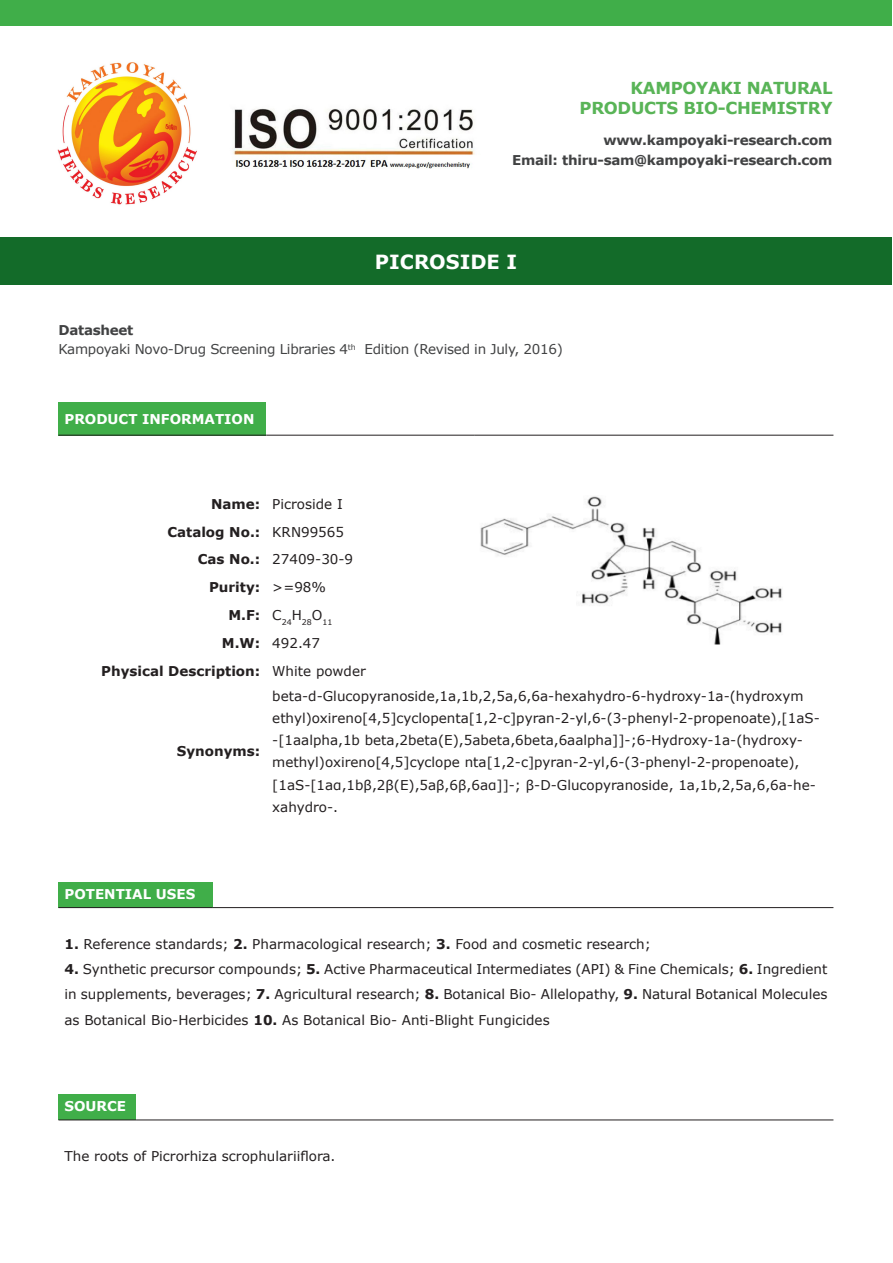
<style>
.page{position:relative;width:893px;height:1263px;background:#fff}
.page>*{position:absolute;margin:0;border:0;box-sizing:border-box;transform-origin:0 0}
.t1{font:700 19.5px "Verdana";color:#fff}
.t2{font:700 16.5px "Verdana";letter-spacing:-.02em;color:#59b457}
.t3{font:13.5px/22.2px "Verdana";color:#231f20}
.t4{font:700 13.5px "Verdana";letter-spacing:-.02em;color:#414243}
.t5{font:700 13.5px "Verdana";color:#231f20}
.t6{font:13.5px "Verdana";letter-spacing:-.02em;color:#414243}
.t7{font:700 13.5px "Verdana";color:#fff}
.t8{font:7.8px "Verdana";color:#231f20}
.s1{font-weight:700}
</style>
<div class="page">
<img style="left:232px;top:108px;width:243px;height:61px">
<img style="left:57px;top:62px;width:140px;height:143px">
<div style="left:1px;top:0;width:891px;height:26px;background:#40ae49"></div>
<div style="left:1px;top:238px;width:891px;height:47px;background:#136b29"></div>
<div style="left:58px;top:402px;width:208px;height:33px;background:#40ae49"></div>
<hr style="left:58px;top:435px;width:208px;height:1px;background:#231f20">
<hr style="left:266px;top:435px;width:209px;height:1px;background:#231f20">
<hr style="left:475px;top:435px;width:358px;height:1px;background:#231f20">
<img style="left:480px;top:496px;width:302px;height:149px">
<div style="left:58px;top:882px;width:155px;height:25px;background:#40ae49"></div>
<hr style="left:58px;top:907px;width:155px;height:1px;background:#231f20">
<hr style="left:213px;top:907px;width:620px;height:1px;background:#231f20">
<div style="left:58px;top:1095px;width:78px;height:25px;background:#40ae49"></div>
<hr style="left:58px;top:1120px;width:78px;height:1px;background:#231f20">
<hr style="left:136px;top:1120px;width:697px;height:1px;background:#231f20">
<p class="t2" style="left:631px;top:78px;width:203px">KAMPOYAKI NATURAL</p>
<p class="t2" style="left:580px;top:97px;width:254px">PRODUCTS BIO-CHEMISTRY</p>
<p class="t4" style="left:603px;top:132px;width:231px">www.kampoyaki-research.com</p>
<p class="t4" style="left:512px;top:151px;width:322px">Email: thiru-sam@kampoyaki-research.com</p>
<p class="t1" style="left:375px;top:249px;width:144px">PICROSIDE I</p>
<p class="t4" style="left:58px;top:321px;width:76px">Datasheet</p>
<p class="t6" style="left:58px;top:341px;width:506px">Kampoyaki Novo-Drug Screening Libraries 4<sup>th</sup> Edition (Revised in July, 2016)</p>
<p class="t7" style="left:64px;top:410px;width:192px">PRODUCT INFORMATION</p>
<p class="t5" style="left:211px;top:495px;width:51px">Name:</p>
<p class="t3" style="left:272px;top:493px;width:72px">Picroside I</p>
<p class="t5" style="left:167px;top:523px;width:94px">Catalog No.:</p>
<p class="t3" style="left:272px;top:521px;width:73px">KRN99565</p>
<p class="t5" style="left:198px;top:551px;width:64px">Cas No.:</p>
<p class="t3" style="left:272px;top:549px;width:82px">27409-30-9</p>
<p class="t5" style="left:209px;top:578px;width:53px">Purity:</p>
<p class="t3" style="left:272px;top:576px;width:55px">&gt;=98%</p>
<p class="t5" style="left:228px;top:606px;width:33px">M.F:</p>
<p class="t8" style="left:272px;top:617px;width:62px"><sup>C</sup>24<sup>H</sup>28<sup>O</sup>11</p>
<p class="t5" style="left:222px;top:634px;width:40px">M.W:</p>
<p class="t3" style="left:272px;top:632px;width:49px">492.47</p>
<p class="t5" style="left:101px;top:662px;width:161px">Physical Description:</p>
<p class="t3" style="left:272px;top:660px;width:95px">White powder</p>
<p class="t5" style="left:177px;top:742px;width:85px">Synonyms:</p>
<p class="t3" style="left:272px;top:685px;width:549px">beta-d-Glucopyranoside,1a,1b,2,5a,6,6a-hexahydro-6-hydroxy-1a-(hydroxym ethyl)oxireno[4,5]cyclopenta[1,2-c]pyran-2-yl,6-(3-phenyl-2-propenoate),[1aS--[1aalpha,1b beta,2beta(E),5abeta,6beta,6aalpha]]-;6-Hydroxy-1a-(hydroxy&shy;methyl)oxireno[4,5]cyclope nta[1,2-c]pyran-2-yl,6-(3-phenyl-2-propenoate), [1aS-[1aα,1bβ,2β(E),5aβ,6β,6aα]]-; β-D-Glucopyranoside, 1a,1b,2,5a,6,6a-he&shy;xahydro-.</p>
<p class="t7" style="left:64px;top:885px;width:132px">POTENTIAL USES</p>
<p class="t3" style="left:64px;top:933px;width:588px"><span class="s1">1.</span> Reference standards; <span class="s1">2.</span> Pharmacological research; <span class="s1">3.</span> Food and cosmetic research;</p>
<p class="t3" style="left:64px;top:957px;width:764px;line-height:25.2px;text-align:justify"><span class="s1">4.</span> Synthetic precursor compounds; <span class="s1">5.</span> Active Pharmaceutical Intermediates (API) &amp; Fine Chemicals; <span class="s1">6.</span> Ingredient in supplements, beverages; <span class="s1">7.</span> Agricultural research; <span class="s1">8.</span> Botanical Bio- Allelopathy, <span class="s1">9.</span> Natural Botanical Molecules as Botanical Bio-Herbicides <span class="s1">10.</span> As Botanical Bio- Anti-Blight Fungicides</p>
<p class="t7" style="left:64px;top:1097px;width:63px">SOURCE</p>
<p class="t3" style="left:64px;top:1145px;width:273px">The roots of Picrorhiza scrophulariiflora.</p>
</div>
